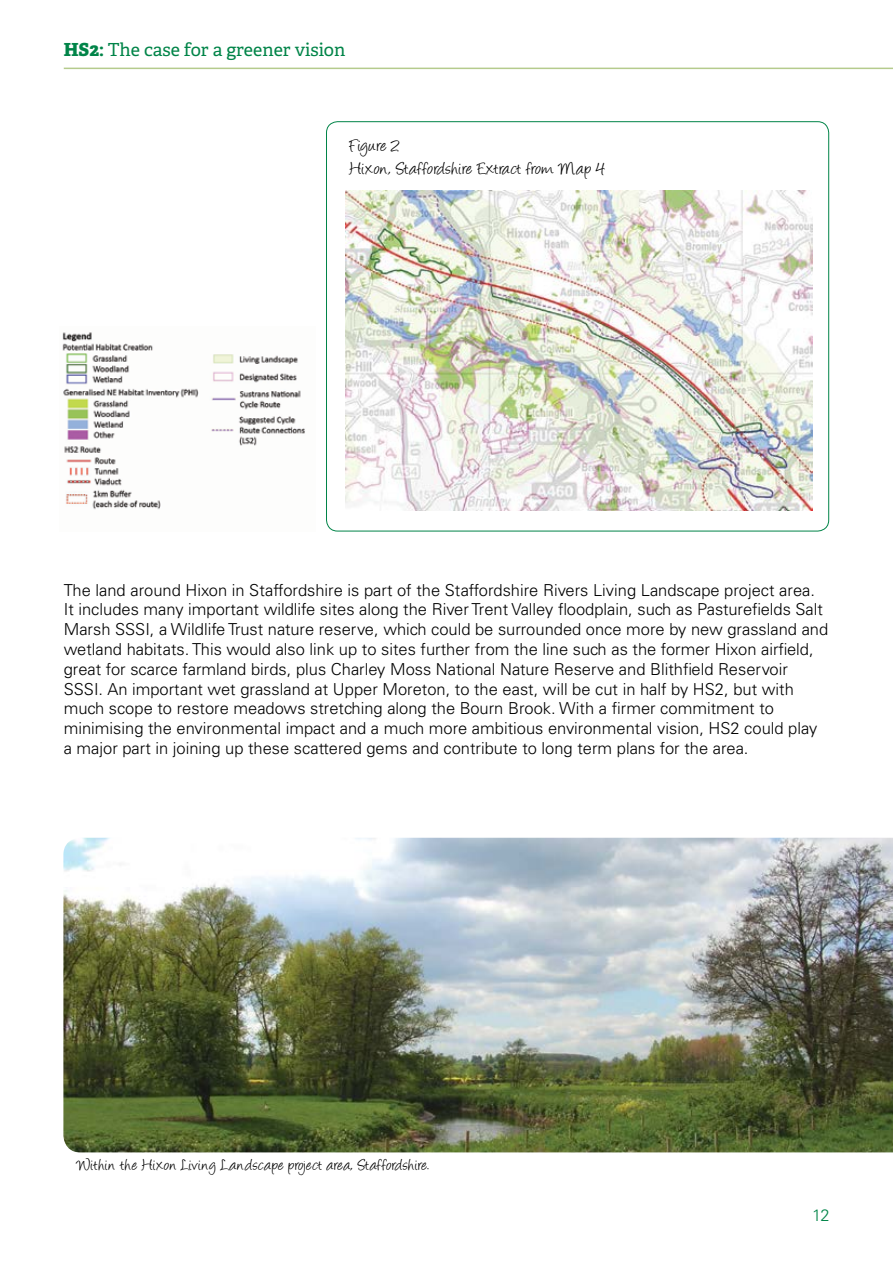
<style>
.page{position:relative;width:893px;height:1263px;background:#fff}
.page>*{position:absolute;margin:0;border:0;box-sizing:border-box;transform-origin:0 0}
.t1{font:19.8px/23.7px "Angelina";letter-spacing:.035em;color:#000}
.t2{font:18px "Angelina";letter-spacing:.035em;color:#000}
.t3{font:18px "Adelle";color:#008448}
.t4{font:300 16.5px/19.8px "Univers LT Std";color:#000}
.t5{font:300 16.5px "Univers LT Std";color:#008448}
.s1{font-weight:800}
.s2{font-weight:700}
</style>
<div class="page">
<img style="left:63px;top:838px;width:830px;height:314px">
<img style="left:346px;top:190px;width:467px;height:320px">
<hr style="left:64px;top:68px;width:829px;height:1px;background:#b5cb8d">
<img style="left:62px;top:332px;width:243px;height:178px">
<p class="t3" style="left:64px;top:37px;width:283px"><span class="s1">HS2</span><span class="s2">:</span> The case for a greener vision</p>
<p class="t1" style="left:350px;top:135px;width:257px">Figure 2<br>Hixon, Staffordshire Extract from Map 4</p>
<p class="t4" style="left:64px;top:580px;width:766px">The land around Hixon in Staffordshire is part of the Staffordshire Rivers Living Landscape project area.<br>It includes many important wildlife sites along the River Trent Valley floodplain, such as Pasturefields Salt Marsh SSSI, a Wildlife Trust nature reserve, which could be surrounded once more by new grassland and wetland habitats. This would also link up to sites further from the line such as the former Hixon airfield, great for scarce farmland birds, plus Charley Moss National Nature Reserve and Blithfield Reservoir SSSI. An important wet grassland at Upper Moreton, to the east, will be cut in half by HS2, but with much scope to restore meadows stretching along the Bourn Brook. With a firmer commitment to minimising the environmental impact and a much more ambitious environmental vision, HS2 could play a major part in joining up these scattered gems and contribute to long term plans for the area.</p>
<p class="t2" style="left:77px;top:1158px;width:353px">Within the Hixon Living Landscape project area, Staffordshire.</p>
<p class="t5" style="left:812px;top:1205px;width:19px">12</p>
</div>
